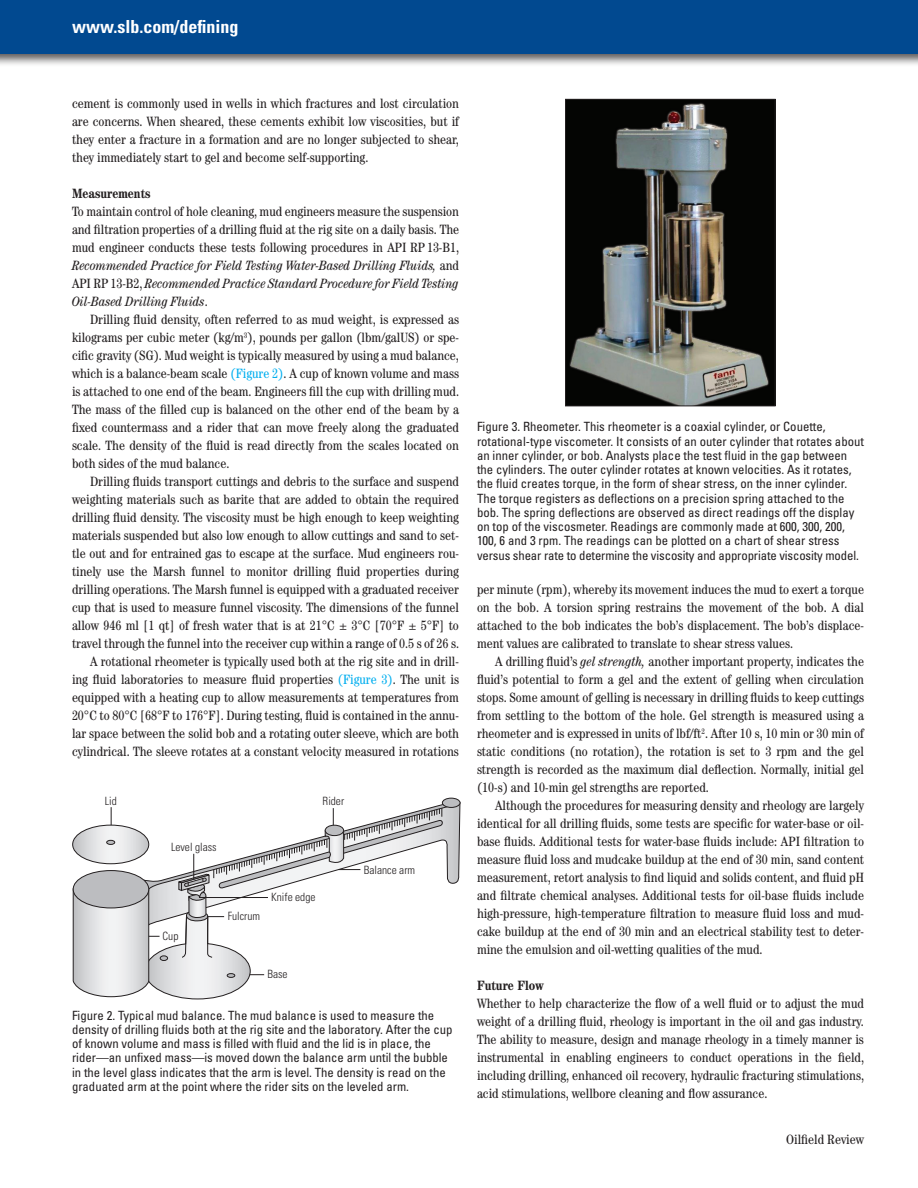
<style>
.page{position:relative;width:918px;height:1188px;background:#fff}
.page>*{position:absolute;margin:0;border:0;box-sizing:border-box;transform-origin:0 0}
.t1{font:700 condensed 18px "Univers";color:#fff}
.t2{font:condensed 13.5px/18px "Century";color:#231f20;text-align:justify}
.t3{font:700 condensed 13.5px "Century";color:#231f20}
.t4{font:condensed 12.75px/14.2px "Univers";color:#231f20}
.t5{font:300 condensed 11.4px "Univers";color:#231f20}
.s1{font-style:italic}
.s2{color:#00aeef}
</style>
<div class="page">
<div style="left:0;top:0;width:918px;height:67px;background:#231f20;opacity:.75"></div>
<div style="left:0;top:0;width:918px;height:54px;background:#014990"></div>
<div style="left:442px;top:798px;width:18px;height:10px;border:1px solid #231f20;border-radius:50%"></div>
<svg style="left:73px;top:800px;width:387px;height:199px"></svg>
<img style="left:567px;top:101px;width:206px;height:303px">
<div style="left:565px;top:99px;width:210px;height:307px;border:1px solid #231f20"></div>
<h1 class="t1" style="left:72px;top:16px;width:168px">www.slb.com/defining</h1>
<p class="t2" style="left:72px;top:94px;width:389px">cement is commonly used in wells in which fractures and lost circulation are concerns. When sheared, these cements exhibit low viscosities, but if they enter a fracture in a formation and are no longer subjected to shear, they immediately start to gel and become self-supporting.</p>
<p class="t3" style="left:72px;top:185px;width:80px">Measurements</p>
<p class="t2" style="left:72px;top:202px;width:389px">To maintain control of hole cleaning, mud engineers measure the suspension and filtration properties of a drilling fluid at the rig site on a daily basis. The mud engineer conducts these tests following procedures in API RP 13-B1, <span class="s1">Recommended Practice for Field Testing Water-Based Drilling Fluids,</span> and API RP 13-B2, <span class="s1">Recommended Practice Standard Procedure for Field Testing Oil-Based Drilling Fluids</span>.</p>
<p class="t2" style="left:72px;top:310px;width:389px;text-indent:18px">Drilling fluid density, often referred to as mud weight, is expressed as kilograms per cubic meter (kg/m<sup>3</sup>), pounds per gallon (lbm/galUS) or spe&shy;cific gravity (SG). Mud weight is typically measured by using a mud balance, which is a balance-beam scale <span class="s2">(Figure 2)</span>. A cup of known volume and mass is attached to one end of the beam. Engineers fill the cup with drilling mud.<br>The mass of the filled cup is balanced on the other end of the beam by a fixed countermass and a rider that can move freely along the graduated scale. The density of the fluid is read directly from the scales located on both sides of the mud balance.</p>
<p class="t2" style="left:72px;top:472px;width:389px;text-align:right">Drilling fluids transport cuttings and debris to the surface and suspend weighting materials such as barite that are added to obtain the required drilling fluid density. The viscosity must be high enough to keep weighting materials suspended but also low enough to allow cuttings and sand to set&shy;tle out and for entrained gas to escape at the surface. Mud engineers rou&shy;tinely use the Marsh funnel to monitor drilling fluid properties during drilling operations. The Marsh funnel is equipped with a graduated receiver cup that is used to measure funnel viscosity. The dimensions of the funnel allow 946 ml [1 qt] of fresh water that is at 21°C ± 3°C [70°F ± 5°F] to travel through the funnel into the receiver cup within a range of 0.5 s of 26 s.<br>A rotational rheometer is typically used both at the rig site and in drill&shy;ing fluid laboratories to measure fluid properties <span class="s2">(Figure 3)</span>. The unit is equipped with a heating cup to allow measurements at temperatures from 20°C to 80°C [68°F to 176°F]. During testing, fluid is contained in the annu&shy;lar space between the solid bob and a rotating outer sleeve, which are both cylindrical. The sleeve rotates at a constant velocity measured in rotations</p>
<p class="t5" style="left:105px;top:794px;width:14px">Lid</p>
<p class="t5" style="left:171px;top:840px;width:47px">Level glass</p>
<p class="t5" style="left:323px;top:794px;width:23px">Rider</p>
<p class="t5" style="left:163px;top:929px;width:17px">Cup</p>
<p class="t5" style="left:228px;top:909px;width:34px">Fulcrum</p>
<p class="t5" style="left:271px;top:890px;width:46px">Knife edge</p>
<p class="t5" style="left:267px;top:967px;width:22px">Base</p>
<p class="t5" style="left:364px;top:863px;width:53px">Balance arm</p>
<p class="t4" style="left:72px;top:1008px;width:382px">Figure 2. Typical mud balance. The mud balance is used to measure the density of drilling fluids both at the rig site and the laboratory. After the cup of known volume and mass is filled with fluid and the lid is in place, the rider—an unfixed mass—is moved down the balance arm until the bubble in the level glass indicates that the arm is level. The density is read on the graduated arm at the point where the rider sits on the leveled arm.</p>
<p class="t4" style="left:477px;top:420px;width:389px">Figure 3. Rheometer. This rheometer is a coaxial cylinder, or Couette, rotational-type viscometer. It consists of an outer cylinder that rotates about an inner cylinder, or bob. Analysts place the test fluid in the gap between the cylinders. The outer cylinder rotates at known velocities. As it rotates, the fluid creates torque, in the form of shear stress, on the inner cylinder.<br>The torque registers as deflections on a precision spring attached to the bob. The spring deflections are observed as direct readings off the display on top of the viscosmeter. Readings are commonly made at 600, 300, 200, 100, 6 and 3 rpm. The readings can be plotted on a chart of shear stress versus shear rate to determine the viscosity and appropriate viscosity model.</p>
<p class="t2" style="left:477px;top:580px;width:389px">per minute (rpm), whereby its movement induces the mud to exert a torque on the bob. A torsion spring restrains the movement of the bob. A dial attached to the bob indicates the bob’s displacement. The bob’s displace&shy;ment values are calibrated to translate to shear stress values.</p>
<p class="t2" style="left:477px;top:652px;width:389px;text-indent:18px">A drilling fluid’s <span class="s1">gel strength,</span> another important property, indicates the fluid’s potential to form a gel and the extent of gelling when circulation stops. Some amount of gelling is necessary in drilling fluids to keep cuttings from settling to the bottom of the hole. Gel strength is measured using a rheometer and is expressed in units of lbf/ft<sup>2</sup>. After 10 s, 10 min or 30 min of static conditions (no rotation), the rotation is set to 3 rpm and the gel strength is recorded as the maximum dial deflection. Normally, initial gel (10-s) and 10-min gel strengths are reported.</p>
<p class="t2" style="left:477px;top:796px;width:389px;text-indent:18px">Although the procedures for measuring density and rheology are largely identical for all drilling fluids, some tests are specific for water-base or oil&shy;base fluids. Additional tests for water-base fluids include: API filtration to measure fluid loss and mudcake buildup at the end of 30 min, sand content measurement, retort analysis to find liquid and solids content, and fluid pH and filtrate chemical analyses. Additional tests for oil-base fluids include high-pressure, high-temperature filtration to measure fluid loss and mud&shy;cake buildup at the end of 30 min and an electrical stability test to deter&shy;mine the emulsion and oil-wetting qualities of the mud.</p>
<p class="t3" style="left:477px;top:977px;width:68px">Future Flow</p>
<p class="t2" style="left:477px;top:994px;width:389px">Whether to help characterize the flow of a well fluid or to adjust the mud weight of a drilling fluid, rheology is important in the oil and gas industry.<br>The ability to measure, design and manage rheology in a timely manner is instrumental in enabling engineers to conduct operations in the field, including drilling, enhanced oil recovery, hydraulic fracturing stimulations, acid stimulations, wellbore cleaning and flow assurance.</p>
<p class="t2" style="left:786px;top:1131px;width:79px">Oilfield Review</p>
</div>
